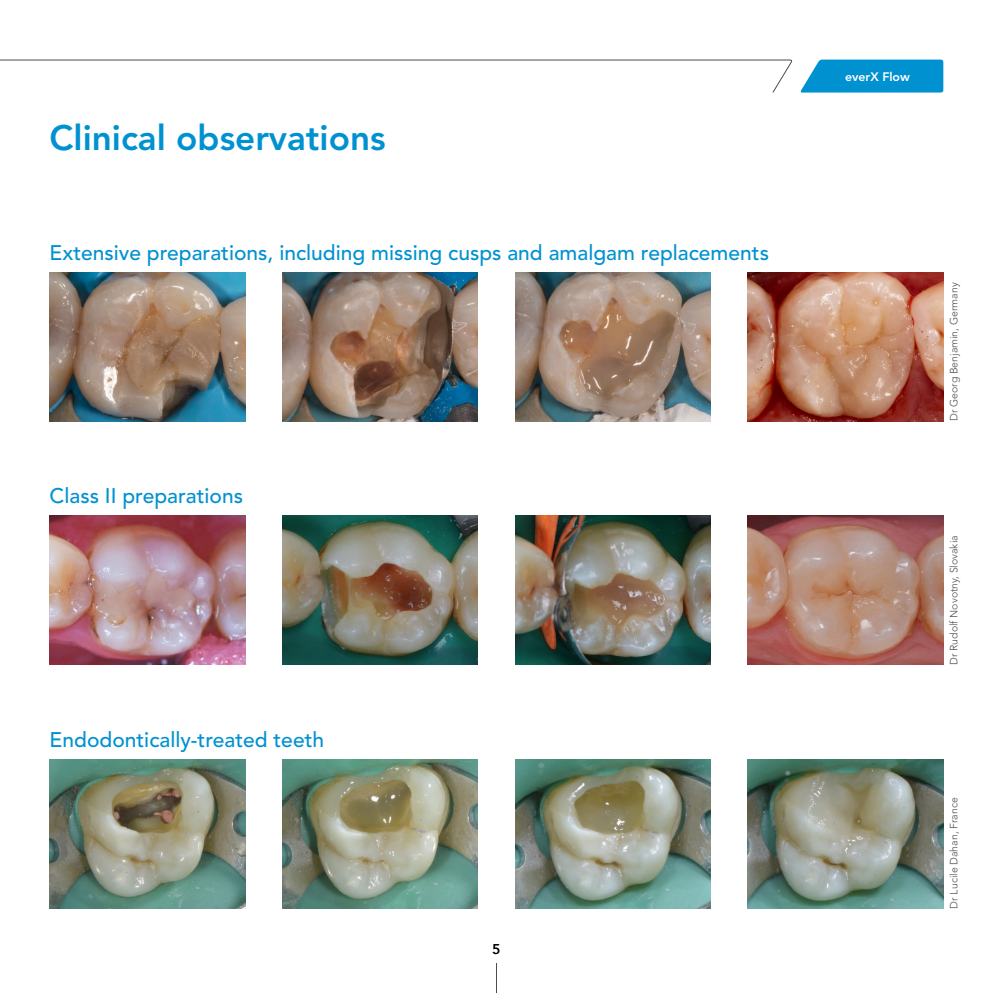
<style>
.page{position:relative;width:993px;height:993px;background:#fff}
.page>*{position:absolute;margin:0;border:0;box-sizing:border-box;transform-origin:0 0}
.t1{font:800 35px "Avenir";color:#0091d1}
.t2{font:500 21px "Avenir";color:#0091d1}
.t3{font:500 14px "Avenir";color:#000}
.t4{font:800 12.25px "Avenir";color:#fff}
.t5{font:300 10.5px "Avenir";color:#4d4d4f}
</style>
<div class="page">
<svg style="left:800px;top:60px;width:143px;height:32px;background:#1198d4"></svg>
<svg style="left:0;top:59px;width:792px;height:34px"></svg>
<img style="left:50px;top:272px;width:195px;height:149px">
<img style="left:50px;top:515px;width:195px;height:149px">
<img style="left:50px;top:759px;width:195px;height:149px">
<img style="left:282px;top:759px;width:195px;height:149px">
<img style="left:515px;top:759px;width:195px;height:149px">
<img style="left:747px;top:759px;width:196px;height:149px">
<img style="left:282px;top:272px;width:195px;height:149px">
<img style="left:282px;top:515px;width:195px;height:149px">
<img style="left:515px;top:272px;width:195px;height:149px">
<img style="left:515px;top:515px;width:195px;height:149px">
<img style="left:747px;top:272px;width:196px;height:149px">
<img style="left:747px;top:515px;width:196px;height:149px">
<hr style="left:496px;top:962px;width:1px;height:30px;background:#4d4d4f">
<h1 class="t1" style="left:50px;top:117px;width:337px">Clinical observations</h1>
<p class="t2" style="left:50px;top:240px;width:720px">Extensive preparations, including missing cusps and amalgam replacements</p>
<p class="t2" style="left:50px;top:484px;width:195px">Class II preparations</p>
<p class="t2" style="left:50px;top:727px;width:276px">Endodontically-treated teeth</p>
<p class="t3" style="left:492px;top:940px;width:9px">5</p>
<p class="t4" style="left:844px;top:69px;width:66px">everX Flow</p>
<p class="t5" style="left:947px;top:421px;width:140px;rotate:-90deg">Dr Georg Benjamin, Germany</p>
<p class="t5" style="left:947px;top:664px;width:131px;rotate:-90deg">Dr Rudolf Novotny, Slovakia</p>
<p class="t5" style="left:947px;top:908px;width:113px;rotate:-90deg">Dr Lucile Dahan, France</p>
</div>
